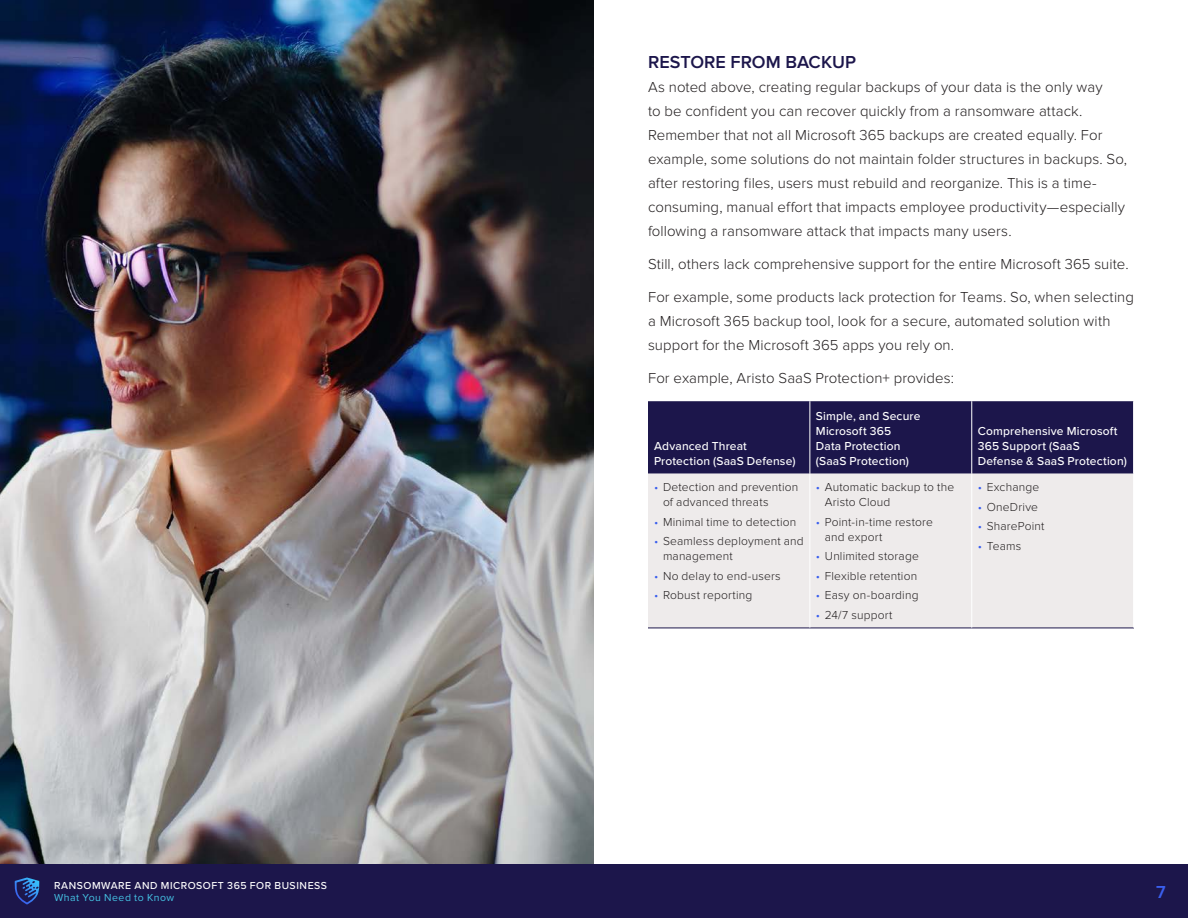
<style>
.page{position:relative;width:1188px;height:918px;background:#fff}
.page>*{position:absolute;margin:0;border:0;box-sizing:border-box;transform-origin:0 0}
.Subhead_2{font:600 18px "Proxima Nova";color:#1c164b}
.t1{font:600 18px "Proxima Nova";color:#3a5fee}
.t2{font:300 15px/24px "Proxima Nova";letter-spacing:.005em;color:#231f20}
.t3{font:300 12px/15px "Proxima Nova";letter-spacing:.015em;color:#231f20}
.table_heads{font:500 12px/15px "Proxima Nova";letter-spacing:.015em;color:#fff}
.t4{font:500 10.5px "Proxima Nova";letter-spacing:.05em;color:#fff}
.t5{font:10.5px "Proxima Nova";letter-spacing:.045em;color:#44c2e3}
.s1{color:#3a5fee}
</style>
<div class="page">
<div style="left:0;top:864px;width:1188px;height:54px;background:#1c164b"></div>
<svg style="left:14px;top:878px;width:26px;height:26px"></svg>
<div style="left:648px;top:401px;width:485px;height:73px;background:#1c164b"></div>
<div style="left:648px;top:474px;width:485px;height:154px;background:#eeebeb"></div>
<hr style="left:648px;top:628px;width:162px;height:1px;background:#1c164b">
<hr style="left:810px;top:628px;width:162px;height:1px;background:#1c164b">
<hr style="left:972px;top:628px;width:162px;height:1px;background:#1c164b">
<hr style="left:810px;top:401px;width:1px;height:73px;background:#fff">
<hr style="left:971px;top:401px;width:1px;height:73px;background:#fff">
<hr style="left:971px;top:474px;width:1px;height:154px;background:#fff">
<hr style="left:810px;top:474px;width:1px;height:154px;background:#fff">
<img style="left:0;top:0;width:594px;height:864px">
<p class="Subhead_2" style="left:648px;top:52px;width:210px">RESTORE FROM BACKUP</p>
<p class="t2" style="left:648px;top:75px;width:481px">As noted above, creating regular backups of your data is the only way<br>to be confident you can recover quickly from a ransomware attack.<br>Remember that not all Microsoft 365 backups are created equally. For example, some solutions do not maintain folder structures in backups. So, after restoring files, users must rebuild and reorganize. This is a time&shy;consuming, manual effort that impacts employee productivity—especially following a ransomware attack that impacts many users.</p>
<p class="t2" style="left:648px;top:252px;width:482px">Still, others lack comprehensive support for the entire Microsoft 365 suite.</p>
<p class="t2" style="left:648px;top:285px;width:488px">For example, some products lack protection for Teams. So, when selecting a Microsoft 365 backup tool, look for a secure, automated solution with support for the Microsoft 365 apps you rely on.</p>
<p class="t2" style="left:648px;top:366px;width:307px">For example, Aristo SaaS Protection+ provides:</p>
<p class="table_heads" style="left:654px;top:438px;width:143px">Advanced Threat<br>Protection (SaaS Defense)</p>
<p class="t3" style="left:663px;top:480px;width:137px;text-indent:-9px"><span class="s1">•</span> Detection and prevention of advanced threats</p>
<p class="t3" style="left:654px;top:515px;width:144px"><span class="s1">•</span> Minimal time to detection</p>
<p class="t3" style="left:663px;top:534px;width:142px;text-indent:-9px"><span class="s1">•</span> Seamless deployment and management</p>
<p class="t3" style="left:654px;top:569px;width:128px"><span class="s1">•</span> No delay to end-users</p>
<p class="t3" style="left:654px;top:588px;width:100px"><span class="s1">•</span> Robust reporting</p>
<p class="table_heads" style="left:816px;top:408px;width:106px">Simple, and Secure<br>Microsoft 365<br>Data Protection (SaaS Protection)</p>
<p class="t3" style="left:825px;top:480px;width:131px;text-indent:-9px"><span class="s1">•</span> Automatic backup to the<br>Aristo Cloud</p>
<p class="t3" style="left:825px;top:515px;width:109px;text-indent:-9px"><span class="s1">•</span> Point-in-time restore and export</p>
<p class="t3" style="left:816px;top:549px;width:104px"><span class="s1">•</span> Unlimited storage</p>
<p class="t3" style="left:816px;top:569px;width:103px"><span class="s1">•</span> Flexible retention</p>
<p class="t3" style="left:816px;top:588px;width:104px"><span class="s1">•</span> Easy on-boarding</p>
<p class="t3" style="left:816px;top:608px;width:78px"><span class="s1">•</span> 24/7 support</p>
<p class="table_heads" style="left:978px;top:423px;width:151px">Comprehensive Microsoft<br>365 Support (SaaS<br>Defense &amp; SaaS Protection)</p>
<p class="t3" style="left:978px;top:480px;width:63px"><span class="s1">•</span> Exchange</p>
<p class="t3" style="left:978px;top:500px;width:62px"><span class="s1">•</span> OneDrive</p>
<p class="t3" style="left:978px;top:519px;width:68px"><span class="s1">•</span> SharePoint</p>
<p class="t3" style="left:978px;top:539px;width:45px"><span class="s1">•</span> Teams</p>
<p class="t4" style="left:54px;top:878px;width:275px">RANSOMWARE AND MICROSOFT 365 FOR BUSINESS</p>
<p class="t5" style="left:54px;top:890px;width:122px">What You Need to Know</p>
<p class="t1" style="left:1156px;top:882px;width:11px">7</p>
</div>
